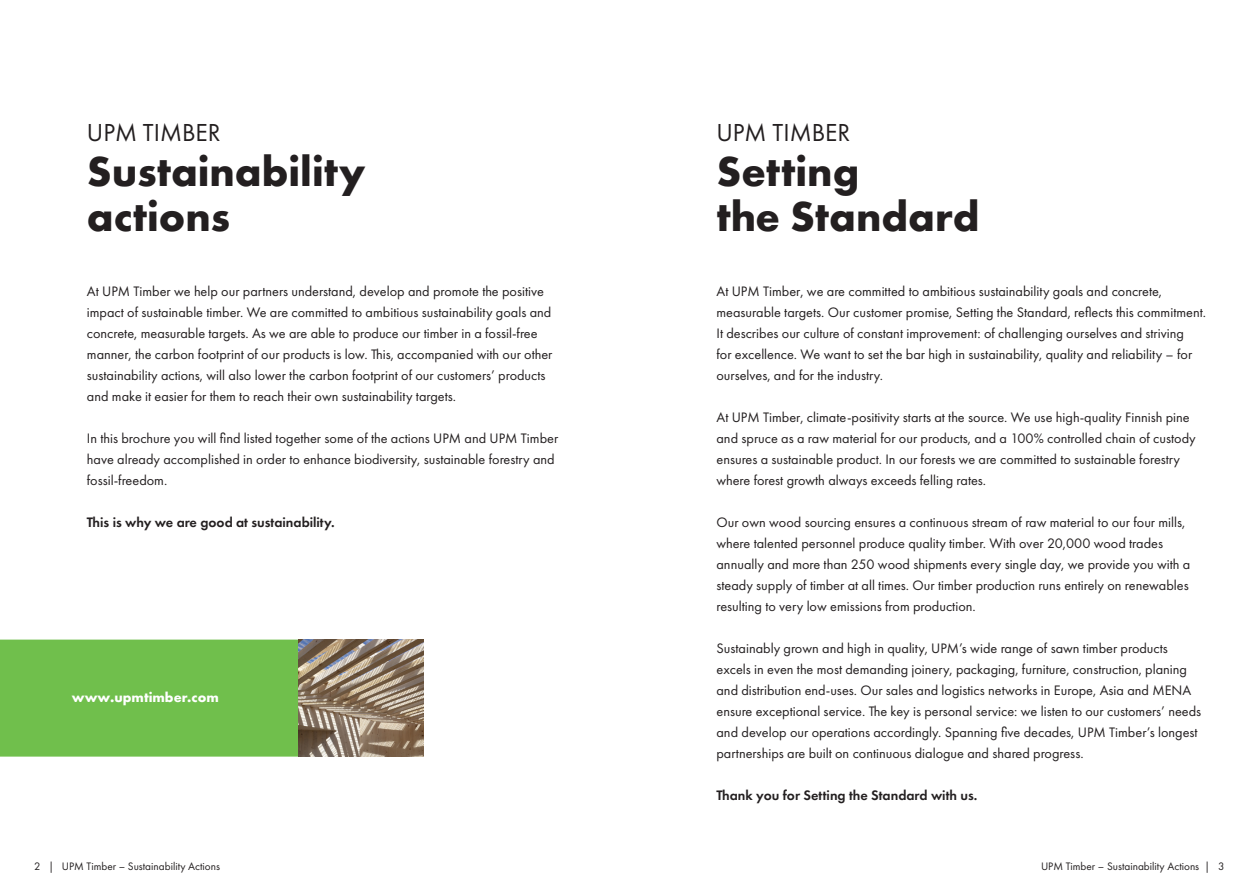
<style>
.page{position:relative;width:1259px;height:893px;background:#fff}
.page>*{position:absolute;margin:0;border:0;box-sizing:border-box;transform-origin:0 0}
.t1{font:700 43.5px/45px "Futura PT";color:#231f20}
.t2{font:25.5px "Futura PT";color:#231f20}
.t3{font:14.25px/21px "Futura PT";color:#231f20}
.t4{font:600 14.25px "Futura PT";color:#231f20}
.t5{font:700 14.25px "Futura PT";color:#fff}
.t6{font:11.25px "Futura PT";color:#231f20}
</style>
<div class="page">
<div style="left:0;top:640px;width:299px;height:117px;background:#70bf4c"></div>
<img style="left:299px;top:640px;width:124px;height:117px">
<p class="t2" style="left:87px;top:118px;width:135px">UPM TIMBER</p>
<p class="t1" style="left:87px;top:148px;width:280px">Sustainability actions</p>
<p class="t3" style="left:87px;top:280px;width:466px">At UPM Timber we help our partners understand, develop and promote the positive impact of sustainable timber. We are committed to ambitious sustainability goals and concrete, measurable targets. As we are able to produce our timber in a fossil-free</p>
<p class="t3" style="left:87px;top:343px;width:467px">manner, the carbon footprint of our products is low. This, accompanied with our other</p>
<p class="t3" style="left:87px;top:364px;width:460px">sustainability actions, will also lower the carbon footprint of our customers’ products</p>
<p class="t3" style="left:87px;top:385px;width:371px">and make it easier for them to reach their own sustainability targets.</p>
<p class="t3" style="left:87px;top:427px;width:473px">In this brochure you will find listed together some of the actions UPM and UPM Timber have already accomplished in order to enhance biodiversity, sustainable forestry and fossil-freedom.</p>
<p class="t4" style="left:87px;top:513px;width:249px">This is why we are good at sustainability.</p>
<p class="t5" style="left:72px;top:688px;width:148px">www.upmtimber.com</p>
<p class="t2" style="left:716px;top:118px;width:135px">UPM TIMBER</p>
<p class="t1" style="left:716px;top:148px;width:265px">Setting<br>the Standard</p>
<p class="t3" style="left:716px;top:280px;width:447px">At UPM Timber, we are committed to ambitious sustainability goals and concrete,</p>
<p class="t3" style="left:716px;top:301px;width:491px">measurable targets. Our customer promise, Setting the Standard, reflects this commitment.<br>It describes our culture of constant improvement: of challenging ourselves and striving<br>for excellence. We want to set the bar high in sustainability, quality and reliability – for ourselves, and for the industry.</p>
<p class="t3" style="left:716px;top:406px;width:481px">At UPM Timber, climate-positivity starts at the source. We use high-quality Finnish pine and spruce as a raw material for our products, and a 100% controlled chain of custody ensures a sustainable product. In our forests we are committed to sustainable forestry where forest growth always exceeds felling rates.</p>
<p class="t3" style="left:716px;top:511px;width:475px">Our own wood sourcing ensures a continuous stream of raw material to our four mills, where talented personnel produce quality timber. With over 20,000 wood trades annually and more than 250 wood shipments every single day, we provide you with a steady supply of timber at all times. Our timber production runs entirely on renewables resulting to very low emissions from production.</p>
<p class="t3" style="left:716px;top:637px;width:486px">Sustainably grown and high in quality, UPM’s wide range of sawn timber products excels in even the most demanding joinery, packaging, furniture, construction, planing and distribution end-uses. Our sales and logistics networks in Europe, Asia and MENA ensure exceptional service. The key is personal service: we listen to our customers’ needs and develop our operations accordingly. Spanning five decades, UPM Timber’s longest partnerships are built on continuous dialogue and shared progress.</p>
<p class="t4" style="left:716px;top:786px;width:262px">Thank you for Setting the Standard with us.</p>
<p class="t6" style="left:34px;top:860px;width:187px">2 | UPM Timber – Sustainability Actions</p>
<p class="t6" style="left:1041px;top:860px;width:185px">UPM Timber – Sustainability Actions | 3</p>
</div>
